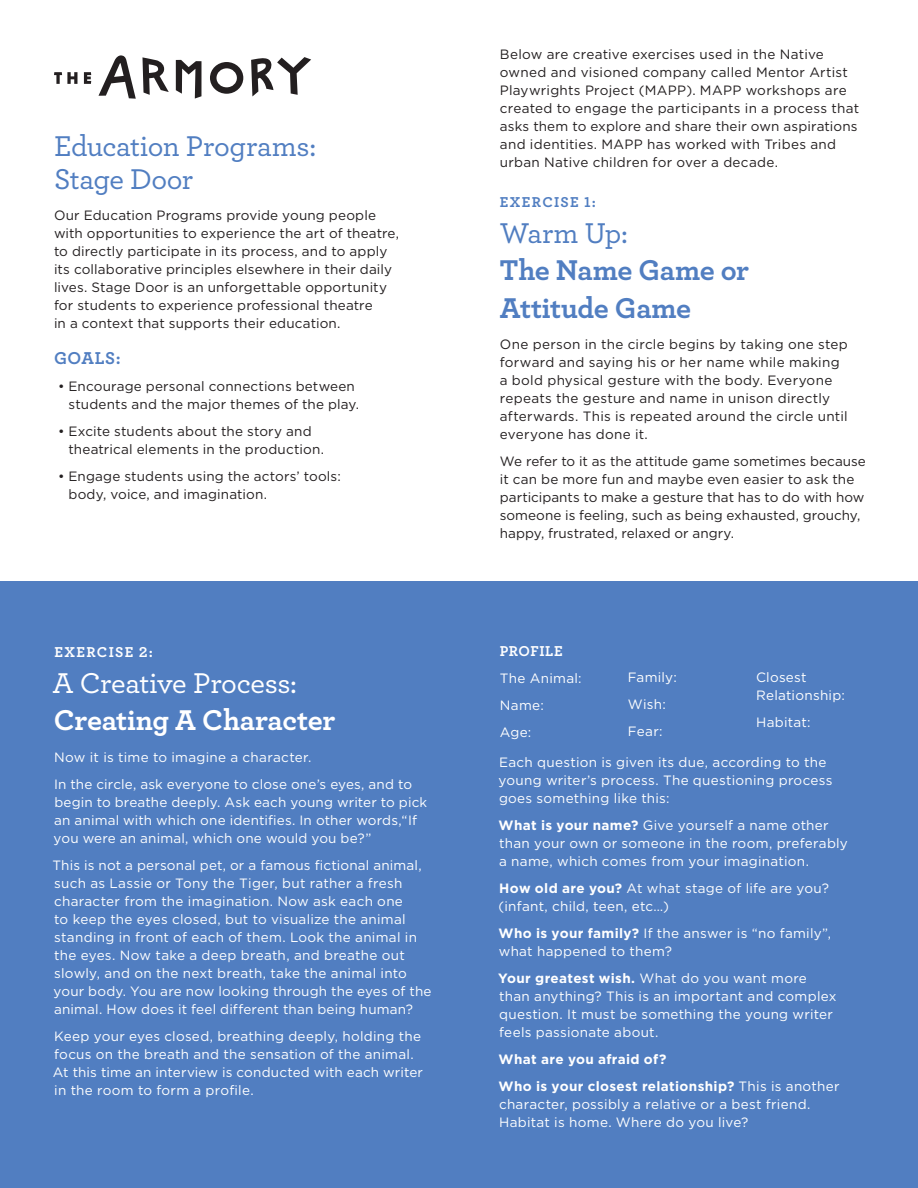
<style>
.page{position:relative;width:918px;height:1188px;background:#fff}
.page>*{position:absolute;margin:0;border:0;box-sizing:border-box;transform-origin:0 0}
.t1{font:500 30px/33px "Archer";letter-spacing:-.015em;color:#517ec1}
.t2{font:700 30px/37.5px "Archer";letter-spacing:-.015em;color:#517ec1}
.t3{font:700 30px "Archer";letter-spacing:-.01em;color:#fff}
.t4{font:500 30px "Archer";letter-spacing:-.015em;color:#fff}
.t5{font:700 18px "Archer";letter-spacing:.03em;color:#517ec1}
.t6{font:700 15px "Archer";letter-spacing:.075em;color:#fff}
.t7{font:700 15px "Archer";letter-spacing:.085em;color:#517ec1}
.t8{font:700 15px "Archer";letter-spacing:.03em;color:#fff}
.t9{font:13.5px/18px "Gotham HTF";letter-spacing:.015em;color:#fff}
.t10{font:13.5px/18px "Gotham HTF";letter-spacing:.01em;color:#231f20}
.t11{font:700 13.5px/27px "Gotham HTF";letter-spacing:.025em;color:#fff}
.s1{font-weight:700}
.s2{font-weight:400}
</style>
<div class="page">
<div style="left:0;top:582px;width:918px;height:606px;background:#517ec1"></div>
<svg style="left:54px;top:55px;width:257px;height:44px"></svg>
<h1 class="t1" style="left:54px;top:128px;width:264px">Education Programs:<br>Stage Door</h1>
<p class="t10" style="left:54px;top:206px;width:347px">Our Education Programs provide young people with opportunities to experience the art of theatre, to directly participate in its process, and to apply its collaborative principles elsewhere in their daily lives. Stage Door is an unforgettable opportunity for students to experience professional theatre<br>in a context that supports their education.</p>
<h2 class="t5" style="left:54px;top:344px;width:68px">GOALS:</h2>
<p class="t10" style="left:69px;top:377px;width:292px;text-indent:-11px">• Encourage personal connections between students and the major themes of the play.</p>
<p class="t10" style="left:69px;top:422px;width:257px;text-indent:-11px">• Excite students about the story and theatrical elements in the production.</p>
<p class="t10" style="left:69px;top:467px;width:274px;text-indent:-11px">• Engage students using the actors’ tools: body, voice, and imagination.</p>
<p class="t6" style="left:54px;top:640px;width:100px">EXERCISE 2:</p>
<h1 class="t4" style="left:52px;top:661px;width:246px">A Creative Process:</h1>
<h1 class="t3" style="left:54px;top:697px;width:283px">Creating A Character</h1>
<p class="t9" style="left:54px;top:743px;width:360px;line-height:27px">Now it is time to imagine a character.<br>In the circle, ask everyone to close one’s eyes, and to</p>
<p class="t9" style="left:54px;top:793px;width:375px">begin to breathe deeply. Ask each young writer to pick an animal with which one identifies. In other words,“If you were an animal, which one would you be?”</p>
<p class="t9" style="left:52px;top:856px;width:381px">This is not a personal pet, or a famous fictional animal, such as Lassie or Tony the Tiger, but rather a fresh character from the imagination. Now ask each one<br>to keep the eyes closed, but to visualize the animal standing in front of each of them. Look the animal in the eyes. Now take a deep breath, and breathe out slowly, and on the next breath, take the animal into your body. You are now looking through the eyes of the animal. How does it feel different than being human?</p>
<p class="t9" style="left:53px;top:1027px;width:372px">Keep your eyes closed, breathing deeply, holding the focus on the breath and the sensation of the animal.<br>At this time an interview is conducted with each writer in the room to form a profile.</p>
<p class="t10" style="left:500px;top:45px;width:361px">Below are creative exercises used in the Native owned and visioned company called Mentor Artist Playwrights Project (MAPP). MAPP workshops are created to engage the participants in a process that asks them to explore and share their own aspirations and identities. MAPP has worked with Tribes and urban Native children for over a decade.</p>
<p class="t7" style="left:500px;top:190px;width:98px">EXERCISE 1:</p>
<h1 class="t1" style="left:500px;top:215px;width:130px">Warm Up:</h1>
<h1 class="t2" style="left:500px;top:249px;width:251px">The Name Game or<br>Attitude Game</h1>
<p class="t10" style="left:500px;top:335px;width:349px">One person in the circle begins by taking one step forward and saying his or her name while making a bold physical gesture with the body. Everyone repeats the gesture and name in unison directly afterwards. This is repeated around the circle until everyone has done it.</p>
<p class="t10" style="left:500px;top:452px;width:368px">We refer to it as the attitude game sometimes because it can be more fun and maybe even easier to ask the participants to make a gesture that has to do with how someone is feeling, such as being exhausted, grouchy, happy, frustrated, relaxed or angry.</p>
<p class="t8" style="left:500px;top:639px;width:64px">PROFILE</p>
<p class="t9" style="left:500px;top:665px;width:83px;line-height:27px">The Animal:<br>Name:<br>Age:</p>
<p class="t9" style="left:628px;top:664px;width:51px;line-height:27px">Family:<br>Wish:<br>Fear:</p>
<p class="t9" style="left:756px;top:668px;width:90px">Closest<br>Relationship:</p>
<p class="t9" style="left:756px;top:713px;width:56px">Habitat:</p>
<p class="t9" style="left:499px;top:753px;width:335px">Each question is given its due, according to the young writer’s process. The questioning process goes something like this:</p>
<p class="t9" style="left:499px;top:816px;width:351px"><span class="s1">What is your name?</span> Give yourself a name other than your own or someone in the room, preferably a name, which comes from your imagination.</p>
<p class="t9" style="left:498px;top:879px;width:332px"><span class="s1">How old are you?</span> At what stage of life are you? (infant, child, teen, etc…)</p>
<p class="t9" style="left:499px;top:924px;width:334px"><span class="s1">Who is your family?</span> If the answer is “no family”, what happened to them?</p>
<p class="t9" style="left:498px;top:969px;width:340px"><span class="s1">Your greatest wish.</span> What do you want more than anything? This is an important and complex question. It must be something the young writer feels passionate about.</p>
<p class="t11" style="left:499px;top:1045px;width:342px">What are you afraid of?<br>Who is your closest relationship? <span class="s2">This is another</span></p>
<p class="t9" style="left:499px;top:1095px;width:313px">character, possibly a relative or a best friend.<br>Habitat is home. Where do you live?</p>
</div>
